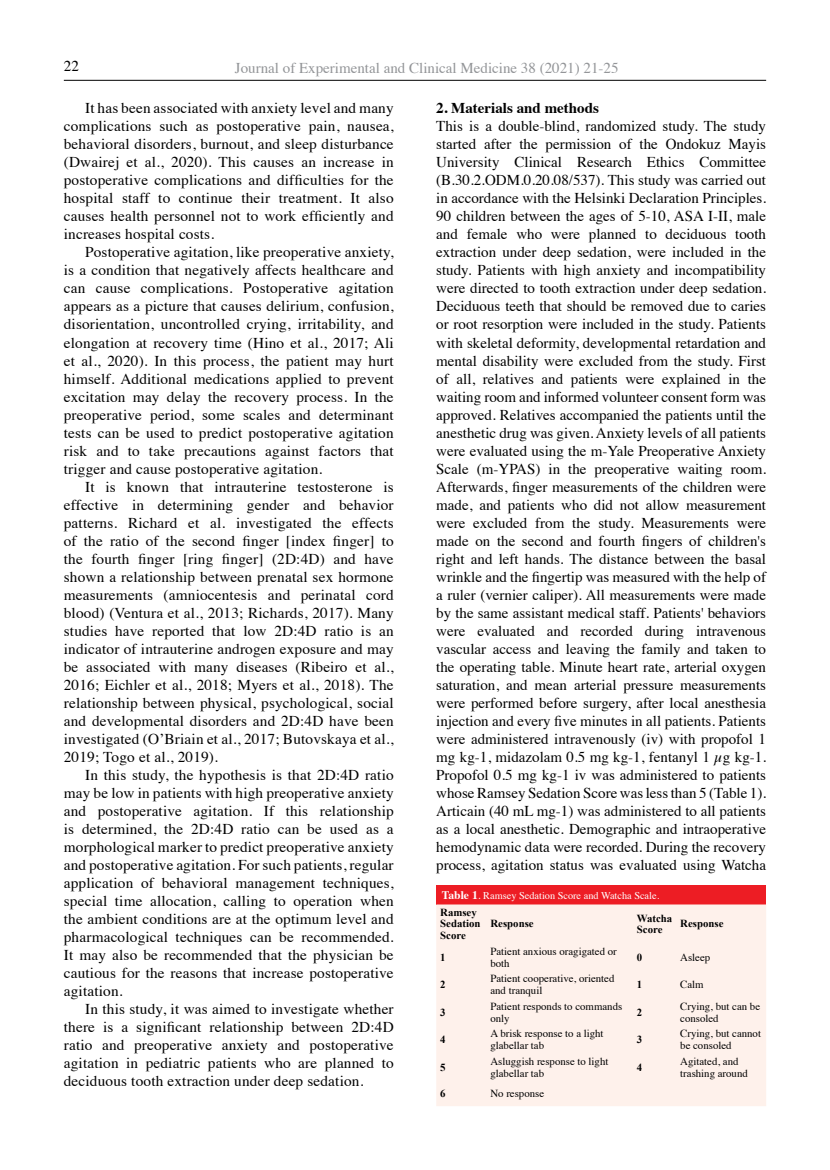
<style>
.page{position:relative;width:830px;height:1170px;background:#fff}
.page>*{position:absolute;margin:0;border:0;box-sizing:border-box;transform-origin:0 0}
.t1{font:15px/18px "Times";letter-spacing:.01em;color:#000;text-align:justify}
.t2{font:15px "Times";color:#939598}
.t3{font:700 15px "Times";color:#000}
.t4{font:10.8px/11.9px "Times";color:#000}
.t5{font:700 10.8px/11.9px "Times New Roman";color:#000}
.t6{font:10.35px "Times";color:#fff}
.s1{font-weight:700;font-size:11.55px}
.s2{font-size:11.55px}
</style>
<div class="page">
<hr style="left:64px;top:80px;width:701px;height:1px;background:#000">
<div style="left:436px;top:885px;width:329px;height:19px;background:#ed1d24"></div>
<div style="left:436px;top:904px;width:329px;height:202px;background:#fef1eb"></div>
<p class="t1" style="left:64px;top:56px;width:16px">22</p>
<p class="t2" style="left:235px;top:54px;width:385px">Journal of Experimental and Clinical Medicine 38 (2021) 21-25</p>
<p class="t1" style="left:64px;top:98px;width:331px;text-indent:21px">It has been associated with anxiety level and many complications such as postoperative pain, nausea, behavioral disorders, burnout, and sleep disturbance (Dwairej et al., 2020). This causes an increase in postoperative complications and difficulties for the hospital staff to continue their treatment. It also causes health personnel not to work efficiently and increases hospital costs.</p>
<p class="t1" style="left:64px;top:242px;width:331px;text-indent:21px">Postoperative agitation, like preoperative anxiety, is a condition that negatively affects healthcare and can cause complications. Postoperative agitation appears as a picture that causes delirium, confusion, disorientation, uncontrolled crying, irritability, and elongation at recovery time (Hino et al., 2017; Ali et al., 2020). In this process, the patient may hurt himself. Additional medications applied to prevent excitation may delay the recovery process. In the preoperative period, some scales and determinant tests can be used to predict postoperative agitation risk and to take precautions against factors that trigger and cause postoperative agitation.</p>
<p class="t1" style="left:64px;top:476px;width:331px;text-indent:21px">It is known that intrauterine testosterone is effective in determining gender and behavior patterns. Richard et al. investigated the effects of the ratio of the second finger [index finger] to the fourth finger [ring finger] (2D:4D) and have shown a relationship between prenatal sex hormone measurements (amniocentesis and perinatal cord blood) (Ventura et al., 2013; Richards, 2017). Many studies have reported that low 2D:4D ratio is an indicator of intrauterine androgen exposure and may be associated with many diseases (Ribeiro et al., 2016; Eichler et al., 2018; Myers et al., 2018). The relationship between physical, psychological, social and developmental disorders and 2D:4D have been investigated (O’Briain et al., 2017; Butovskaya et al., 2019; Togo et al., 2019).</p>
<p class="t1" style="left:64px;top:764px;width:331px;text-indent:21px">In this study, the hypothesis is that 2D:4D ratio may be low in patients with high preoperative anxiety and postoperative agitation. If this relationship is determined, the 2D:4D ratio can be used as a morphological marker to predict preoperative anxiety and postoperative agitation. For such patients, regular application of behavioral management techniques, special time allocation, calling to operation when the ambient conditions are at the optimum level and pharmacological techniques can be recommended.<br>It may also be recommended that the physician be cautious for the reasons that increase postoperative agitation.</p>
<p class="t1" style="left:64px;top:998px;width:331px;text-indent:21px">In this study, it was aimed to investigate whether there is a significant relationship between 2D:4D ratio and preoperative anxiety and postoperative agitation in pediatric patients who are planned to deciduous tooth extraction under deep sedation.</p>
<p class="t3" style="left:436px;top:94px;width:164px">2. Materials and methods</p>
<p class="t1" style="left:436px;top:116px;width:331px">This is a double-blind, randomized study. The study started after the permission of the Ondokuz Mayis University Clinical Research Ethics Committee (B.30.2.ODM.0.20.08/537). This study was carried out in accordance with the Helsinki Declaration Principles.<br>90 children between the ages of 5-10, ASA I-II, male and female who were planned to deciduous tooth extraction under deep sedation, were included in the study. Patients with high anxiety and incompatibility were directed to tooth extraction under deep sedation.<br>Deciduous teeth that should be removed due to caries or root resorption were included in the study. Patients with skeletal deformity, developmental retardation and mental disability were excluded from the study. First of all, relatives and patients were explained in the waiting room and informed volunteer consent form was approved. Relatives accompanied the patients until the anesthetic drug was given. Anxiety levels of all patients were evaluated using the m-Yale Preoperative Anxiety Scale (m-YPAS) in the preoperative waiting room.<br>Afterwards, finger measurements of the children were made, and patients who did not allow measurement were excluded from the study. Measurements were made on the second and fourth fingers of children's right and left hands. The distance between the basal wrinkle and the fingertip was measured with the help of a ruler (vernier caliper). All measurements were made by the same assistant medical staff. Patients' behaviors were evaluated and recorded during intravenous vascular access and leaving the family and taken to the operating table. Minute heart rate, arterial oxygen saturation, and mean arterial pressure measurements were performed before surgery, after local anesthesia injection and every five minutes in all patients. Patients were administered intravenously (iv) with propofol 1 mg kg-1, midazolam 0.5 mg kg-1, fentanyl 1 µg kg-1.<br>Propofol 0.5 mg kg-1 iv was administered to patients whose Ramsey Sedation Score was less than 5 (Table 1).<br>Articain (40 mL mg-1) was administered to all patients as a local anesthetic. Demographic and intraoperative hemodynamic data were recorded. During the recovery process, agitation status was evaluated using Watcha</p>
<p class="t6" style="left:441px;top:885px;width:219px"><span class="s1">Table 1</span><span class="s2">.</span> Ramsey Sedation Score and Watcha Scale.</p>
<p class="t5" style="left:440px;top:905px;width:42px">Ramsey<br>Sedation<br>Score</p>
<p class="t5" style="left:490px;top:917px;width:45px">Response</p>
<p class="t5" style="left:636px;top:911px;width:37px">Watcha<br>Score</p>
<p class="t5" style="left:680px;top:917px;width:45px">Response</p>
<p class="t5" style="left:440px;top:950px;width:7px">1</p>
<p class="t4" style="left:490px;top:944px;width:128px">Patient anxious oragigated or both</p>
<p class="t5" style="left:636px;top:950px;width:7px">0</p>
<p class="t4" style="left:680px;top:950px;width:31px">Asleep</p>
<p class="t5" style="left:440px;top:978px;width:7px">2</p>
<p class="t4" style="left:490px;top:971px;width:125px">Patient cooperative, oriented and tranquil</p>
<p class="t5" style="left:636px;top:978px;width:7px">1</p>
<p class="t4" style="left:680px;top:977px;width:25px">Calm</p>
<p class="t5" style="left:440px;top:1005px;width:7px">3</p>
<p class="t4" style="left:490px;top:999px;width:133px">Patient responds to commands only</p>
<p class="t5" style="left:636px;top:1005px;width:7px">2</p>
<p class="t4" style="left:680px;top:999px;width:81px">Crying, but can be consoled</p>
<p class="t5" style="left:440px;top:1033px;width:7px">4</p>
<p class="t4" style="left:490px;top:1026px;width:115px">A brisk response to a light glabellar tab</p>
<p class="t5" style="left:636px;top:1033px;width:7px">3</p>
<p class="t4" style="left:680px;top:1026px;width:82px">Crying, but cannot be consoled</p>
<p class="t5" style="left:440px;top:1060px;width:7px">5</p>
<p class="t4" style="left:490px;top:1054px;width:119px">Asluggish response to light glabellar tab</p>
<p class="t5" style="left:636px;top:1060px;width:7px">4</p>
<p class="t4" style="left:680px;top:1054px;width:69px">Agitated, and trashing around</p>
<p class="t5" style="left:440px;top:1087px;width:7px">6</p>
<p class="t4" style="left:490px;top:1086px;width:55px">No response</p>
</div>
